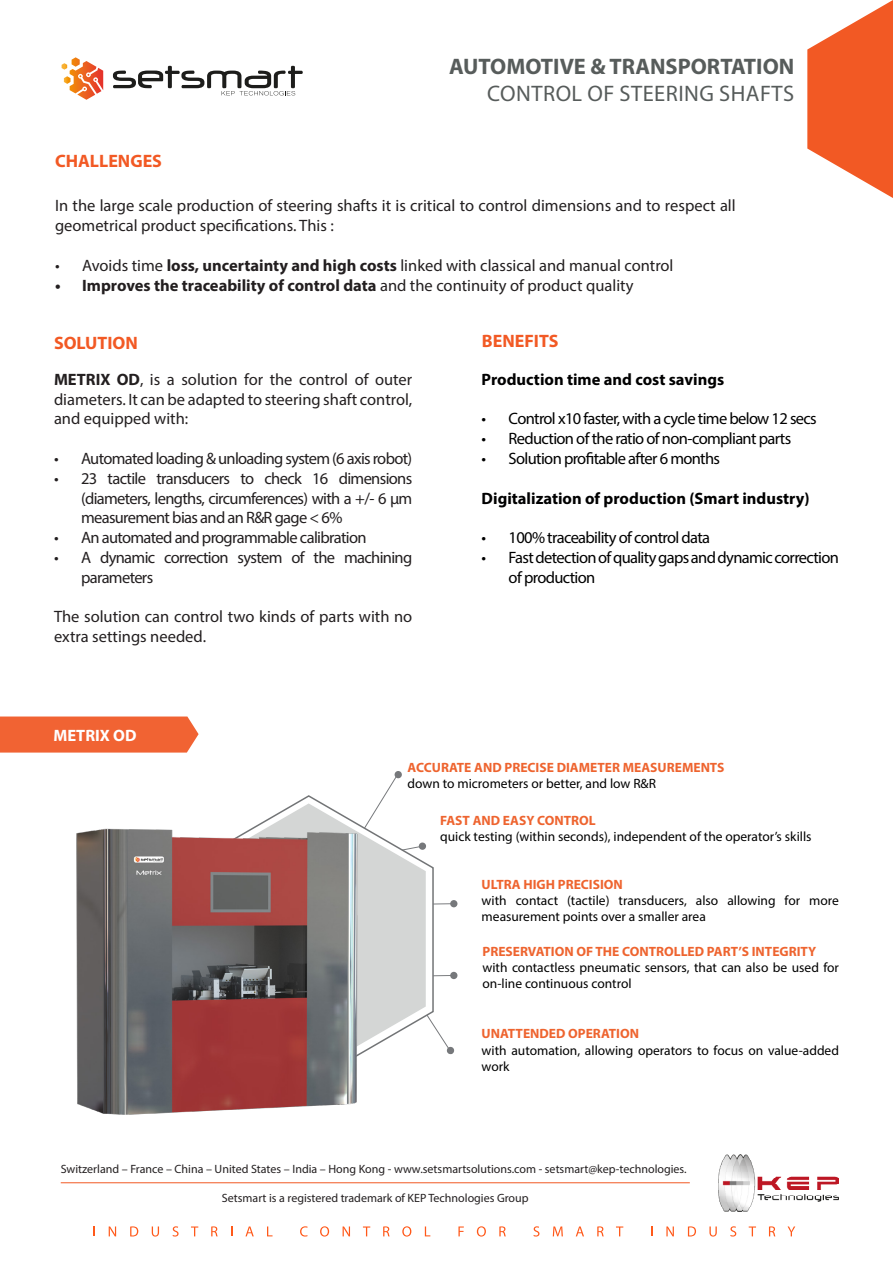
<style>
.page{position:relative;width:893px;height:1263px;background:#fff}
.page>*{position:absolute;margin:0;border:0;box-sizing:border-box;transform-origin:0 0}
.t1{font:700 22.5px "Myriad Pro";color:#575c5b}
.t2{font:22.5px "Myriad Pro";letter-spacing:.02em;color:#575c5b}
.t3{font:700 18px "Myriad Pro";color:#f25924}
.t4{font:16.5px/19.8px "Myriad Pro";color:#231f20}
.t5{font:16.5px/19.8px "Myriad Pro";letter-spacing:-.04em;color:#000001}
.t6{font:16.5px/19.8px "Myriad Pro";letter-spacing:-.04em;color:#231f20}
.t7{font:700 16.5px "Myriad Pro";color:#231f20}
.t8{font:700 16.5px "Myriad Pro";color:#000001}
.t9{font:700 16.5px "Myriad Pro";color:#fff}
.t10{font:13.5px/16.2px "Myriad Pro";color:#000001}
.t11{font:700 13.5px "Myriad Pro";color:#ee642f}
.t12{font:12px "Myriad Pro";color:#231f20}
.s1{font-weight:700}
.s2{font-weight:400}
</style>
<div class="page">
<svg style="left:113px;top:66px;width:190px;height:29px"></svg>
<svg style="left:62px;top:57px;width:41px;height:43px"></svg>
<img style="left:718px;top:1154px;width:121px;height:57px">
<hr style="left:61px;top:1182px;width:629px;height:1px;background:#f25924">
<svg style="left:807px;top:0;width:86px;height:198px"></svg>
<svg style="left:93px;top:1226px;width:2px;height:10px"></svg>
<svg style="left:109px;top:1226px;width:7px;height:10px"></svg>
<svg style="left:130px;top:1226px;width:8px;height:10px"></svg>
<svg style="left:152px;top:1226px;width:7px;height:10px"></svg>
<svg style="left:173px;top:1226px;width:6px;height:10px"></svg>
<svg style="left:191px;top:1226px;width:7px;height:10px"></svg>
<svg style="left:211px;top:1226px;width:7px;height:10px"></svg>
<svg style="left:245px;top:1226px;width:9px;height:10px"></svg>
<svg style="left:267px;top:1226px;width:6px;height:10px"></svg>
<svg style="left:300px;top:1226px;width:8px;height:10px"></svg>
<svg style="left:320px;top:1226px;width:9px;height:10px"></svg>
<svg style="left:343px;top:1226px;width:7px;height:10px"></svg>
<svg style="left:363px;top:1226px;width:7px;height:10px"></svg>
<svg style="left:383px;top:1226px;width:7px;height:10px"></svg>
<svg style="left:402px;top:1226px;width:9px;height:10px"></svg>
<svg style="left:425px;top:1226px;width:5px;height:10px"></svg>
<svg style="left:458px;top:1226px;width:6px;height:10px"></svg>
<svg style="left:477px;top:1226px;width:9px;height:10px"></svg>
<svg style="left:499px;top:1226px;width:7px;height:10px"></svg>
<svg style="left:533px;top:1226px;width:6px;height:10px"></svg>
<svg style="left:553px;top:1226px;width:10px;height:10px"></svg>
<svg style="left:576px;top:1226px;width:8px;height:10px"></svg>
<svg style="left:597px;top:1226px;width:7px;height:10px"></svg>
<svg style="left:616px;top:1226px;width:7px;height:10px"></svg>
<svg style="left:666px;top:1226px;width:8px;height:10px"></svg>
<svg style="left:688px;top:1226px;width:8px;height:10px"></svg>
<svg style="left:709px;top:1226px;width:8px;height:10px"></svg>
<svg style="left:730px;top:1226px;width:6px;height:10px"></svg>
<svg style="left:749px;top:1226px;width:7px;height:10px"></svg>
<svg style="left:769px;top:1226px;width:6px;height:10px"></svg>
<svg style="left:787px;top:1226px;width:8px;height:10px"></svg>
<svg style="left:366px;top:828px;width:68px;height:223px"></svg>
<svg style="left:433px;top:975px;width:17px;height:1px"></svg>
<div style="left:450px;top:972px;width:7px;height:7px;background:#76787b;border-radius:50%"></div>
<svg style="left:427px;top:1015px;width:28px;height:39px"></svg>
<svg style="left:433px;top:903px;width:17px;height:1px"></svg>
<div style="left:450px;top:900px;width:7px;height:7px;background:#76787b;border-radius:50%"></div>
<div style="left:395px;top:771px;width:7px;height:7px;background:#76787b;border-radius:50%"></div>
<svg style="left:366px;top:774px;width:32px;height:53px"></svg>
<div style="left:0;top:716px;width:199px;height:36px;background:#f16333"></div>
<img style="left:76px;top:795px;width:290px;height:320px">
<p class="t3" style="left:55px;top:150px;width:108px">CHALLENGES</p>
<p class="t1" style="left:449px;top:51px;width:347px">AUTOMOTIVE &amp; TRANSPORTATION</p>
<p class="t2" style="left:487px;top:79px;width:308px">CONTROL OF STEERING SHAFTS</p>
<p class="t4" style="left:55px;top:196px;width:682px">In the large scale production of steering shafts it is critical to control dimensions and to respect all geometrical product specifications. This :</p>
<p class="t4" style="left:55px;top:255px;width:620px">• Avoids time <span class="s1">loss, uncertainty and high costs</span> linked with classical and manual control</p>
<p class="t7" style="left:55px;top:274px;width:580px">• Improves the traceability of control data <span class="s2">and the continuity of product quality</span></p>
<p class="t3" style="left:54px;top:331px;width:85px">SOLUTION</p>
<p class="t4" style="left:54px;top:369px;width:360px;text-align:justify"><span class="s1">METRIX OD</span>, is a solution for the control of outer diameters. It can be adapted to steering shaft control, and equipped with:</p>
<p class="t6" style="left:54px;top:448px;width:360px">• Automated loading &amp; unloading system (6 axis robot)</p>
<p class="t4" style="left:81px;top:468px;width:333px;text-align:justify;text-indent:-27px">• 23 tactile transducers to check 16 dimensions (diameters, lengths, circumferences) with a +/- 6 µm measurement bias and an R&amp;R gage &lt; 6%</p>
<p class="t6" style="left:54px;top:528px;width:314px">• An automated and programmable calibration</p>
<p class="t6" style="left:81px;top:547px;width:333px;text-indent:-27px">• A dynamic correction system of the machining parameters</p>
<p class="t4" style="left:54px;top:607px;width:360px">The solution can control two kinds of parts with no extra settings needed.</p>
<p class="t9" style="left:53px;top:725px;width:85px">METRIX OD</p>
<p class="t3" style="left:482px;top:329px;width:78px">BENEFITS</p>
<p class="t8" style="left:482px;top:368px;width:244px">Production time and cost savings</p>
<p class="t5" style="left:482px;top:409px;width:337px">• Control x10 faster, with a cycle time below 12 secs</p>
<p class="t5" style="left:482px;top:429px;width:311px">• Reduction of the ratio of non-compliant parts</p>
<p class="t5" style="left:482px;top:448px;width:240px">• Solution profitable after 6 months</p>
<p class="t8" style="left:482px;top:487px;width:330px">Digitalization of production (Smart industry)</p>
<p class="t5" style="left:482px;top:528px;width:230px">• 100% traceability of control data</p>
<p class="t5" style="left:509px;top:547px;width:332px;text-indent:-27px">• Fast detection of quality gaps and dynamic correction of production</p>
<p class="t11" style="left:408px;top:758px;width:318px">ACCURATE AND PRECISE DIAMETER MEASUREMENTS</p>
<p class="t10" style="left:408px;top:775px;width:250px">down to micrometers or better, and low R&amp;R</p>
<p class="t11" style="left:440px;top:811px;width:157px">FAST AND EASY CONTROL</p>
<p class="t10" style="left:440px;top:828px;width:373px">quick testing (within seconds), independent of the operator’s skills</p>
<p class="t11" style="left:482px;top:875px;width:143px">ULTRA HIGH PRECISION</p>
<p class="t10" style="left:482px;top:892px;width:359px">with contact (tactile) transducers, also allowing for more measurement points over a smaller area</p>
<p class="t11" style="left:482px;top:942px;width:335px">PRESERVATION OF THE CONTROLLED PART’S INTEGRITY</p>
<p class="t10" style="left:482px;top:959px;width:358px">with contactless pneumatic sensors, that can also be used for on-line continuous control</p>
<p class="t11" style="left:482px;top:1025px;width:159px">UNATTENDED OPERATION</p>
<p class="t10" style="left:482px;top:1042px;width:359px">with automation, allowing operators to focus on value-added work</p>
<p class="t12" style="left:61px;top:1162px;width:627px">Switzerland – France – China – United States – India – Hong Kong - www.setsmartsolutions.com - setsmart@kep-technologies.</p>
<p class="t12" style="left:222px;top:1191px;width:308px">Setsmart is a registered trademark of KEP Technologies Group</p>
</div>
